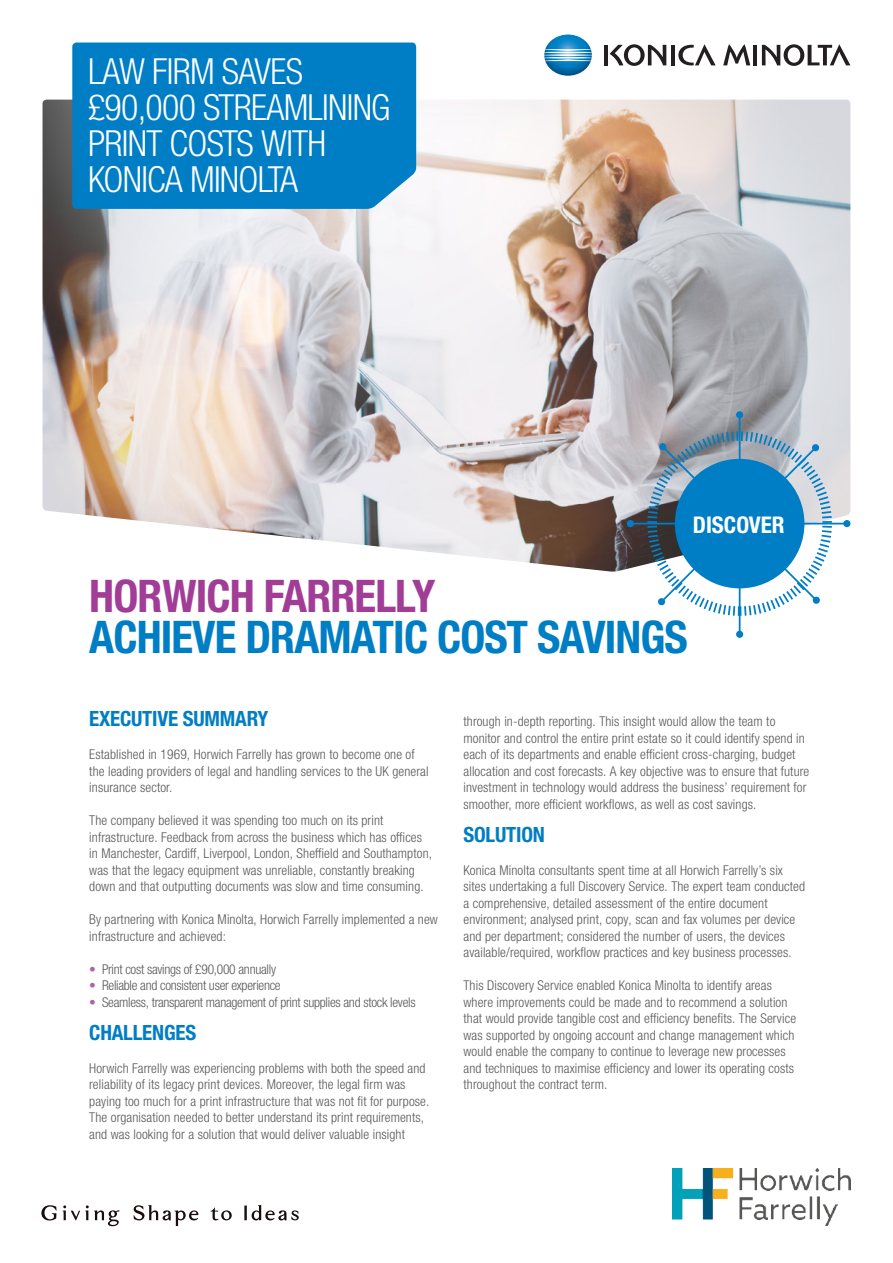
<style>
.page{position:relative;width:893px;height:1263px;background:#fff}
.page>*{position:absolute;margin:0;border:0;box-sizing:border-box;transform-origin:0 0}
.subtitle{font:700 condensed 45px/40.5px "Helvetica Neue LTW1 G";letter-spacing:-.02em;color:#007ec5}
.paragraph{font:300 condensed 36px/36px "Helvetica Neue LTW1 G";letter-spacing:-.02em;color:#fff}
.TITLE_-_blue{font:700 condensed 23.1px "Helvetica Neue LTW1 G";color:#fff}
.subhead{font:700 condensed 21px "Helvetica Neue LTW1 G";letter-spacing:-.01em;color:#007ec5}
.t1{font:300 condensed 13.5px/16.5px "Helvetica Neue LTW1 G";letter-spacing:.01em;color:#57585a}
.t2{font:300 condensed 13.5px "Helvetica Neue LTW1 G";letter-spacing:-.02em;color:#57585a}
.s1{color:#a13d96}
.s2{color:#af64a8}
</style>
<div class="page">
<img style="left:672px;top:1168px;width:178px;height:57px">
<svg style="left:134px;top:1205px;width:64px;height:21px"></svg>
<svg style="left:244px;top:1205px;width:55px;height:15px"></svg>
<svg style="left:41px;top:1205px;width:16px;height:15px"></svg>
<svg style="left:63px;top:1205px;width:56px;height:21px"></svg>
<svg style="left:211px;top:1207px;width:21px;height:13px"></svg>
<img style="left:544px;top:35px;width:48px;height:41px">
<hr style="left:604px;top:45px;width:4px;height:20px;background:#231f20">
<hr style="left:671px;top:45px;width:4px;height:20px;background:#231f20">
<hr style="left:753px;top:45px;width:4px;height:20px;background:#231f20">
<svg style="left:678px;top:44px;width:38px;height:21px"></svg>
<svg style="left:610px;top:44px;width:56px;height:22px"></svg>
<svg style="left:762px;top:44px;width:88px;height:22px"></svg>
<svg style="left:723px;top:44px;width:27px;height:21px"></svg>
<img style="left:43px;top:100px;width:807px;height:472px">
<hr style="left:739px;top:415px;width:1px;height:219px;background:#007ec5">
<div style="left:736px;top:631px;width:7px;height:7px;background:#007ec5;border-radius:50%"></div>
<div style="left:736px;top:411px;width:7px;height:7px;background:#007ec5;border-radius:50%"></div>
<hr style="left:630px;top:523px;width:217px;height:1px;background:#007ec5">
<div style="left:843px;top:520px;width:7px;height:7px;background:#007ec5;border-radius:50%"></div>
<div style="left:627px;top:520px;width:7px;height:7px;background:#007ec5;border-radius:50%"></div>
<svg style="left:646px;top:429px;width:188px;height:189px"></svg>
<div style="left:72px;top:43px;width:344px;height:166px;background:#007ec5"></div>
<p class="paragraph" style="left:88px;top:54px;width:304px">LAW FIRM SAVES £90,000 STREAMLINING<br>PRINT COSTS WITH<br>KONICA MINOLTA</p>
<p class="TITLE_-_blue" style="left:693px;top:510px;width:93px">DISCOVER</p>
<p class="subtitle" style="left:89px;top:576px;width:600px"><span class="s1">HORWICH FARRELLY<br></span>ACHIEVE DRAMATIC COST SAVINGS</p>
<p class="subhead" style="left:89px;top:706px;width:181px">EXECUTIVE SUMMARY</p>
<p class="t1" style="left:89px;top:746px;width:341px">Established in 1969, Horwich Farrelly has grown to become one of the leading providers of legal and handling services to the UK general insurance sector.</p>
<p class="t1" style="left:89px;top:812px;width:344px">The company believed it was spending too much on its print infrastructure. Feedback from across the business which has offices in Manchester, Cardiff, Liverpool, London, Sheffield and Southampton, was that the legacy equipment was unreliable, constantly breaking down and that outputting documents was slow and time consuming.</p>
<p class="t1" style="left:89px;top:911px;width:350px">By partnering with Konica Minolta, Horwich Farrelly implemented a new infrastructure and achieved:</p>
<p class="t2" style="left:89px;top:961px;width:188px"><span class="s2">•</span> Print cost savings of £90,000 annually</p>
<p class="t2" style="left:89px;top:977px;width:193px"><span class="s2">•</span> Reliable and consistent user experience</p>
<p class="t2" style="left:89px;top:994px;width:328px"><span class="s2">•</span> Seamless, transparent management of print supplies and stock levels</p>
<p class="subhead" style="left:89px;top:1019px;width:109px">CHALLENGES</p>
<p class="t1" style="left:89px;top:1060px;width:342px">Horwich Farrelly was experiencing problems with both the speed and reliability of its legacy print devices. Moreover, the legal firm was paying too much for a print infrastructure that was not fit for purpose.</p>
<p class="t1" style="left:89px;top:1109px;width:336px">The organisation needed to better understand its print requirements, and was looking for a solution that would deliver valuable insight</p>
<p class="t1" style="left:463px;top:713px;width:347px">through in-depth reporting. This insight would allow the team to monitor and control the entire print estate so it could identify spend in each of its departments and enable efficient cross-charging, budget allocation and cost forecasts. A key objective was to ensure that future investment in technology would address the business’ requirement for smoother, more efficient workflows, as well as cost savings.</p>
<p class="subhead" style="left:463px;top:821px;width:83px">SOLUTION</p>
<p class="t1" style="left:463px;top:862px;width:343px">Konica Minolta consultants spent time at all Horwich Farrelly’s six sites undertaking a full Discovery Service. The expert team conducted a comprehensive, detailed assessment of the entire document environment; analysed print, copy, scan and fax volumes per device and per department; considered the number of users, the devices available/required, workflow practices and key business processes.</p>
<p class="t1" style="left:463px;top:977px;width:334px">This Discovery Service enabled Konica Minolta to identify areas where improvements could be made and to recommend a solution that would provide tangible cost and efficiency benefits. The Service was supported by ongoing account and change management which would enable the company to continue to leverage new processes and techniques to maximise efficiency and lower its operating costs throughout the contract term.</p>
</div>
